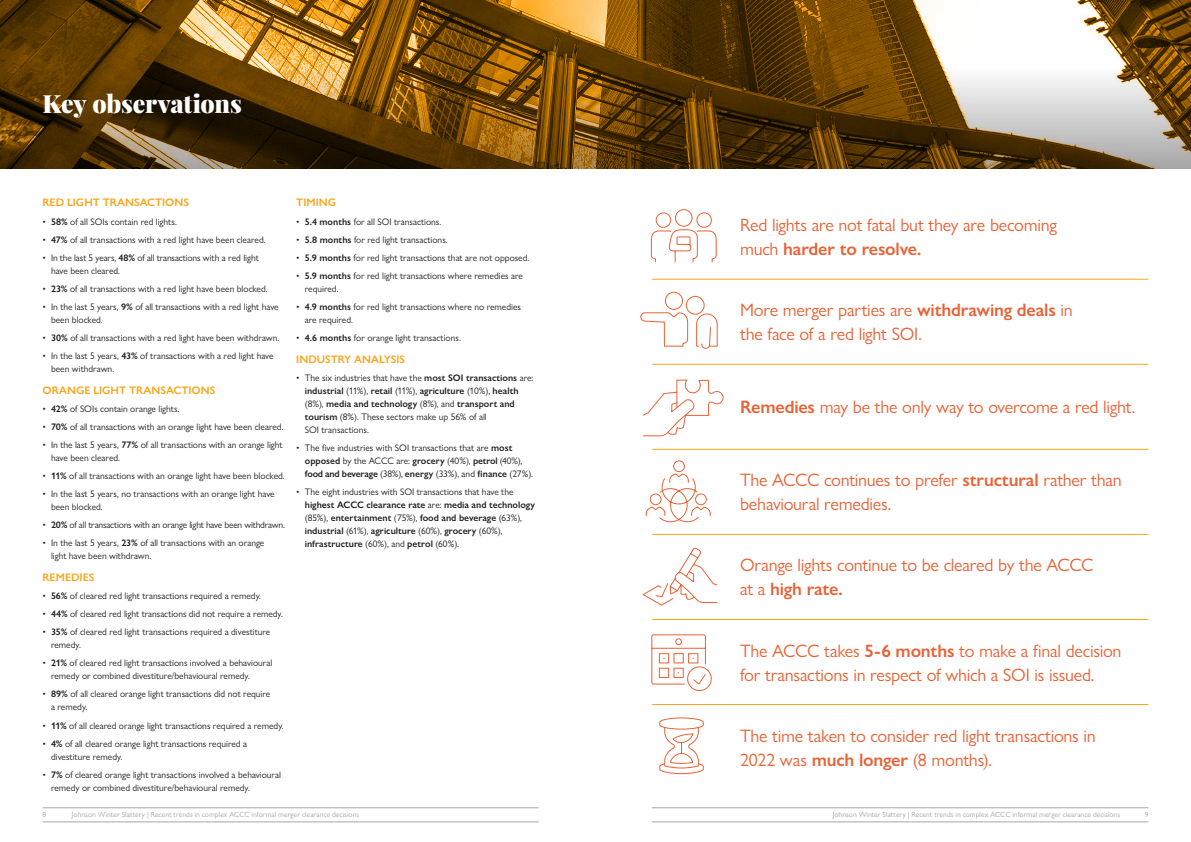
<style>
.page{position:relative;width:1191px;height:842px;background:#fff}
.page>*{position:absolute;margin:0;border:0;box-sizing:border-box;transform-origin:0 0}
.t1{font:900 25px "Playfair Display";letter-spacing:-.015em;color:#fff}
.t2{font:18px/24px "Gill Sans Nova";letter-spacing:-.015em;color:#e86235}
.t3{font:600 11px "Gill Sans Nova";color:#faa41a}
.t4{font:9.5px/13px "Gill Sans Nova";color:#231f20}
.t5{font:600 9.5px/13px "Gill Sans Nova";color:#231f20}
.t6{font:9.5px "Gill Sans Nova";letter-spacing:-.02em;color:#231f20}
.t7{font:7.5px "Gill Sans Nova";letter-spacing:.005em;color:#a3a7a9}
.s1{font-weight:600}
.s2{font-weight:400}
</style>
<div class="page">
<hr style="left:43px;top:822px;width:496px;height:1px;background:#a3a7a9">
<hr style="left:43px;top:807px;width:496px;height:1px;background:#a3a7a9">
<svg style="left:0;top:0;width:1191px;height:168px;background:#7a5a27"></svg>
<hr style="left:652px;top:279px;width:496px;height:1px;background:#faa41a">
<hr style="left:652px;top:364px;width:496px;height:1px;background:#faa41a">
<hr style="left:652px;top:449px;width:496px;height:1px;background:#faa41a">
<hr style="left:652px;top:534px;width:496px;height:1px;background:#faa41a">
<hr style="left:652px;top:619px;width:496px;height:1px;background:#faa41a">
<hr style="left:652px;top:704px;width:496px;height:1px;background:#faa41a">
<svg style="left:642px;top:547px;width:76px;height:275px"></svg>
<svg style="left:642px;top:379px;width:82px;height:58px"></svg>
<svg style="left:645px;top:460px;width:66px;height:63px"></svg>
<svg style="left:640px;top:291px;width:78px;height:58px"></svg>
<svg style="left:650px;top:209px;width:67px;height:54px"></svg>
<hr style="left:652px;top:822px;width:496px;height:1px;background:#a3a7a9">
<hr style="left:652px;top:807px;width:496px;height:1px;background:#a3a7a9">
<h1 class="t1" style="left:43px;top:88px;width:201px">Key observations</h1>
<p class="t3" style="left:43px;top:196px;width:148px">RED LIGHT TRANSACTIONS</p>
<p class="t4" style="left:43px;top:215px;width:136px">• <span class="s1">58%</span> of all SOIs contain red lights.</p>
<p class="t4" style="left:43px;top:233px;width:225px">• <span class="s1">47%</span> of all transactions with a red light have been cleared.</p>
<p class="t4" style="left:51px;top:251px;width:209px;text-indent:-8px">• In the last 5 years, <span class="s1">48%</span> of all transactions with a red light have been cleared.</p>
<p class="t4" style="left:43px;top:282px;width:227px">• <span class="s1">23%</span> of all transactions with a red light have been blocked.</p>
<p class="t4" style="left:51px;top:300px;width:229px;text-indent:-9px">• In the last 5 years, <span class="s1">9%</span> of all transactions with a red light have been blocked.</p>
<p class="t4" style="left:43px;top:331px;width:238px">• <span class="s1">30%</span> of all transactions with a red light have been withdrawn.</p>
<p class="t4" style="left:51px;top:349px;width:224px;text-indent:-9px">• In the last 5 years, <span class="s1">43%</span> of transactions with a red light have been withdrawn.</p>
<p class="t3" style="left:43px;top:383px;width:174px">ORANGE LIGHT TRANSACTIONS</p>
<p class="t4" style="left:43px;top:402px;width:138px">• <span class="s1">42%</span> of SOIs contain orange lights.</p>
<p class="t4" style="left:43px;top:420px;width:242px">• <span class="s1">70%</span> of all transactions with an orange light have been cleared.</p>
<p class="t4" style="left:51px;top:438px;width:233px;text-indent:-9px">• In the last 5 years, <span class="s1">77%</span> of all transactions with an orange light have been cleared.</p>
<p class="t4" style="left:43px;top:469px;width:244px">• <span class="s1">11%</span> of all transactions with an orange light have been blocked.</p>
<p class="t4" style="left:51px;top:487px;width:225px;text-indent:-9px">• In the last 5 years, no transactions with an orange light have been blocked.</p>
<p class="t6" style="left:43px;top:519px;width:244px">• <span class="s1">20%</span> of all transactions with an orange light have been withdrawn.</p>
<p class="t4" style="left:51px;top:537px;width:215px;text-indent:-9px">• In the last 5 years, <span class="s1">23%</span> of all transactions with an orange light have been withdrawn.</p>
<p class="t3" style="left:43px;top:570px;width:53px">REMEDIES</p>
<p class="t4" style="left:43px;top:589px;width:220px">• <span class="s1">56%</span> of cleared red light transactions required a remedy.</p>
<p class="t4" style="left:43px;top:607px;width:242px">• <span class="s1">44%</span> of cleared red light transactions did not require a remedy.</p>
<p class="t4" style="left:51px;top:625px;width:221px;text-indent:-9px">• <span class="s1">35%</span> of cleared red light transactions required a divestiture remedy.</p>
<p class="t4" style="left:51px;top:656px;width:223px;text-indent:-9px">• <span class="s1">21%</span> of cleared red light transactions involved a behavioural remedy or combined divestiture/behavioural remedy.</p>
<p class="t4" style="left:51px;top:688px;width:221px;text-indent:-9px">• <span class="s1">89%</span> of all cleared orange light transactions did not require a remedy.</p>
<p class="t4" style="left:43px;top:719px;width:243px">• <span class="s1">11%</span> of all cleared orange light transactions required a remedy.</p>
<p class="t4" style="left:51px;top:737px;width:198px;text-indent:-9px">• <span class="s1">4%</span> of all cleared orange light transactions required a divestiture remedy.</p>
<p class="t4" style="left:51px;top:768px;width:232px;text-indent:-9px">• <span class="s1">7%</span> of cleared orange light transactions involved a behavioural remedy or combined divestiture/behavioural remedy.</p>
<p class="t3" style="left:296px;top:196px;width:41px">TIMING</p>
<p class="t4" style="left:296px;top:215px;width:147px">• <span class="s1">5.4 months</span> for all SOI transactions.</p>
<p class="t4" style="left:296px;top:233px;width:153px">• <span class="s1">5.8 months</span> for red light transactions.</p>
<p class="t4" style="left:296px;top:251px;width:234px">• <span class="s1">5.9 months</span> for red light transactions that are not opposed.</p>
<p class="t4" style="left:305px;top:269px;width:220px;text-indent:-9px">• <span class="s1">5.9 months</span> for red light transactions where remedies are required.</p>
<p class="t4" style="left:305px;top:300px;width:218px;text-indent:-9px">• <span class="s1">4.9 months</span> for red light transactions where no remedies are required.</p>
<p class="t4" style="left:296px;top:331px;width:166px">• <span class="s1">4.6 months</span> for orange light transactions.</p>
<p class="t3" style="left:296px;top:352px;width:110px">INDUSTRY ANALYSIS</p>
<p class="t4" style="left:305px;top:371px;width:230px;text-indent:-8px">• The six industries that have the <span class="s1">most SOI transactions</span> are: <span class="s1">industrial</span> (11%), <span class="s1">retail</span> (11%), <span class="s1">agriculture</span> (10%), <span class="s1">health </span>(8%), <span class="s1">media and technology</span> (8%), and <span class="s1">transport and tourism</span> (8%). These sectors make up 56% of all<br>SOI transactions.</p>
<p class="t4" style="left:305px;top:441px;width:230px;text-indent:-9px">• The five industries with SOI transactions that are <span class="s1">most opposed</span> by the ACCC are: <span class="s1">grocery</span> (40%), <span class="s1">petrol</span> (40%), <span class="s1">food and beverage</span> (38%), <span class="s1">energy</span> (33%), and <span class="s1">finance</span> (27%).</p>
<p class="t5" style="left:305px;top:485px;width:232px;text-indent:-9px"><span class="s2">• The eight industries with SOI transactions that have the </span>highest ACCC clearance rate <span class="s2">are:</span> media and technology <span class="s2">(85%),</span> entertainment <span class="s2">(75%),</span> food and beverage <span class="s2">(63%), </span>industrial <span class="s2">(61%),</span> agriculture <span class="s2">(60%),</span> grocery <span class="s2">(60%), </span>infrastructure <span class="s2">(60%), and</span> petrol <span class="s2">(60%).</span></p>
<h2 class="t2" style="left:740px;top:213px;width:318px">Red lights are not fatal but they are becoming much <span class="s1">harder to resolve.</span></h2>
<h2 class="t2" style="left:740px;top:298px;width:334px">More merger parties are <span class="s1">withdrawing deals</span> in the face of a red light SOI.</h2>
<h2 class="t2" style="left:740px;top:395px;width:397px"><span class="s1">Remedies</span> may be the only way to overcome a red light.</h2>
<h2 class="t2" style="left:740px;top:468px;width:383px">The ACCC continues to prefer <span class="s1">structural</span> rather than behavioural remedies.</h2>
<h2 class="t2" style="left:740px;top:553px;width:355px">Orange lights continue to be cleared by the ACCC at a <span class="s1">high rate.</span></h2>
<h2 class="t2" style="left:740px;top:638px;width:383px">The ACCC takes <span class="s1">5-6 months</span> to make a final decision for transactions in respect of which a SOI is issued.</h2>
<h2 class="t2" style="left:740px;top:723px;width:357px">The time taken to consider red light transactions in<br>2022 was <span class="s1">much longer</span> (8 months).</h2>
<p class="t7" style="left:43px;top:810px;width:5px">8</p>
<p class="t7" style="left:72px;top:810px;width:289px">Johnson Winter Slattery | Recent trends in complex ACCC informal merger clearance decisions</p>
<p class="t7" style="left:832px;top:810px;width:289px">Johnson Winter Slattery | Recent trends in complex ACCC informal merger clearance decisions</p>
<p class="t7" style="left:1144px;top:810px;width:5px">9</p>
</div>
